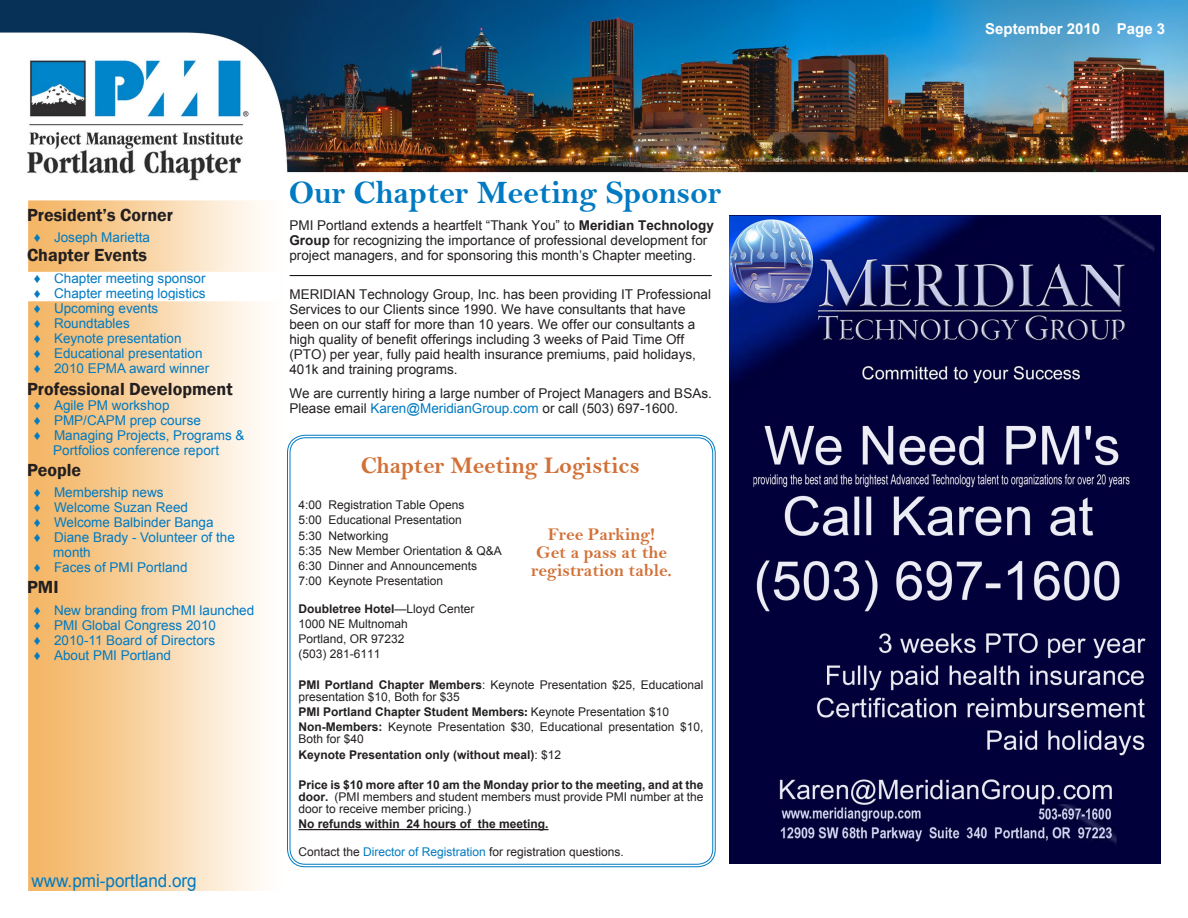
<style>
.page{position:relative;width:1188px;height:918px;background:#fff}
.page>*{position:absolute;margin:0;border:0;box-sizing:border-box;transform-origin:0 0}
.t1{font:33px "Bell MT Bold";letter-spacing:-.005em;color:#007ac2}
.t2{font:24px "Bell MT Bold";letter-spacing:-.005em;color:#d27137}
.t3{font:600 18px "Franklin Gothic";color:#231f20}
.t4{font:18px/18px "Bell MT Bold";letter-spacing:-.005em;color:#d27137;text-align:center}
.t5{font:18px "Arial";color:#007ac2;scale:.95 1}
.t6{font:700 15px "Arial";color:#fff}
.t7{font:13.5px/15px "Arial";color:#231f20}
.t8{font:13.5px/15px "Arial";color:#007ac2}
.t9{font:12px/15.3px "Arial";color:#231f20}
.t10{font:700 12px/15.3px "Arial";color:#231f20}
.t11{font:12px "Bell MT Bold";color:#fff}
.s1{font-weight:700}
.s2{color:#007ac2}
.s3{font-family:"Franklin Gothic";font-weight:600}
.s4{font-weight:400}
</style>
<div class="page">
<img style="left:28px;top:200px;width:288px;height:691px">
<img style="left:0;top:0;width:1188px;height:181px">
<div style="left:26px;top:273px;width:252px;height:28px;background:#fff"></div>
<img style="left:729px;top:216px;width:432px;height:648px">
<div style="left:287px;top:435px;width:428px;height:432px;background:#fff;border-radius:18px"></div>
<hr style="left:298px;top:829px;width:251px;height:1px;background:#231f20">
<hr style="left:290px;top:275px;width:422px;height:1px;background:#000">
<h3 class="t3" style="left:27px;top:204px;width:148px">President’s Corner</h3>
<p class="t8" style="left:34px;top:230px;width:118px">♦ Joseph Marietta</p>
<h3 class="t3" style="left:27px;top:244px;width:122px">Chapter Events</h3>
<p class="t8" style="left:34px;top:301px;width:177px">♦ Upcoming events<br>♦ Roundtables<br>♦ Keynote presentation<br>♦ Educational presentation ♦ 2010 EPMA award winner</p>
<h3 class="t3" style="left:27px;top:378px;width:207px">Professional Development</h3>
<p class="t8" style="left:34px;top:398px;width:137px">♦ Agile PM workshop</p>
<p class="t8" style="left:34px;top:413px;width:169px">♦ PMP/CAPM prep course</p>
<p class="t8" style="left:34px;top:428px;width:212px">♦ Managing Projects, Programs &amp;</p>
<p class="t8" style="left:53px;top:443px;width:167px">Portfolios conference report</p>
<h3 class="t3" style="left:27px;top:459px;width:56px">People</h3>
<p class="t8" style="left:34px;top:485px;width:131px">♦ Membership news</p>
<p class="t8" style="left:34px;top:500px;width:156px">♦ Welcome Suzan Reed</p>
<p class="t8" style="left:34px;top:515px;width:181px">♦ Welcome Balbinder Banga</p>
<p class="t8" style="left:34px;top:530px;width:203px">♦ Diane Brady - Volunteer of the</p>
<p class="t8" style="left:53px;top:545px;width:39px">month</p>
<p class="t8" style="left:34px;top:560px;width:155px">♦ Faces of PMI Portland</p>
<h3 class="t3" style="left:27px;top:576px;width:33px">PMI</h3>
<p class="t8" style="left:34px;top:603px;width:222px">♦ New branding from PMI launched ♦ PMI Global Congress 2010<br>♦ 2010-11 Board of Directors<br>♦ About PMI Portland</p>
<p class="t8" style="left:34px;top:271px;width:173px">♦ Chapter meeting sponsor ♦ Chapter meeting logistics</p>
<h3 class="t5" style="left:32px;top:868px;width:176px">www.pmi-portland.org</h3>
<h1 class="t1" style="left:289px;top:173px;width:434px">Our Chapter Meeting Sponsor</h1>
<p class="t7" style="left:289px;top:218px;width:426px">PMI Portland extends a heartfelt “Thank You” to <span class="s1">Meridian Technology<br>Group</span> for recognizing the importance of professional development for project managers, and for sponsoring this month’s Chapter meeting.</p>
<p class="t7" style="left:289px;top:287px;width:423px">MERIDIAN Technology Group, Inc. has been providing IT Professional Services to our Clients since 1990. We have consultants that have been on our staff for more than 10 years. We offer our consultants a high quality of benefit offerings including 3 weeks of Paid Time Off (PTO) per year, fully paid health insurance premiums, paid holidays, 401k and training programs.</p>
<p class="t7" style="left:289px;top:386px;width:424px">We are currently hiring a large number of Project Managers and BSAs.<br>Please email <span class="s2">Karen@MeridianGroup.com</span> or call (503) 697-1600.</p>
<h2 class="t2" style="left:361px;top:451px;width:280px">Chapter Meeting Logistics</h2>
<p class="t9" style="left:298px;top:498px;width:205px">4:00 Registration Table Opens<br>5:00 Educational Presentation<br>5:30 Networking<br>5:35 New Member Orientation &amp; Q&amp;A<br>6:30 Dinner and Announcements<br>7:00 Keynote Presentation</p>
<p class="t9" style="left:298px;top:601px;width:178px"><span class="s1">Doubletree Hotel</span>—Lloyd Center<br>1000 NE Multnomah<br>Portland, OR 97232<br>(503) 281-6111</p>
<p class="t9" style="left:298px;top:679px;width:406px;line-height:12px"><span class="s1">PMI Portland Chapter Members</span>: Keynote Presentation $25, Educational presentation $10, Both for $35</p>
<p class="t9" style="left:298px;top:704px;width:406px"><span class="s1">PMI Portland Chapter Student Members</span><span class="s3">:</span> Keynote Presentation $10<br><span class="s1">Non-Members:</span> Keynote Presentation $30, Educational presentation $10,</p>
<p class="t10" style="left:298px;top:732px;width:264px"><span class="s4">Both for $40<br></span>Keynote Presentation only (without meal)<span class="s4">: $12</span></p>
<p class="t9" style="left:298px;top:779px;width:406px;line-height:12px;text-align:justify"><span class="s1">Price is $10 more after 10 am the Monday prior to the meeting, and at the door.</span> (PMI members and student members must provide PMI number at the door to receive member pricing.)</p>
<p class="t10" style="left:298px;top:817px;width:252px">No refunds within 24 hours of the meeting.</p>
<p class="t9" style="left:298px;top:844px;width:327px">Contact the <span class="s2">Director of Registration</span> for registration questions.</p>
<h3 class="t4" style="left:531px;top:525px;width:142px">Free Parking!<br>Get a pass at the registration table.</h3>
<p class="t11" style="left:1053px;top:20px;width:118px">December 2009/Pg 3</p>
<p class="t6" style="left:985px;top:19px;width:182px">September 2010 Page 3</p>
</div>
